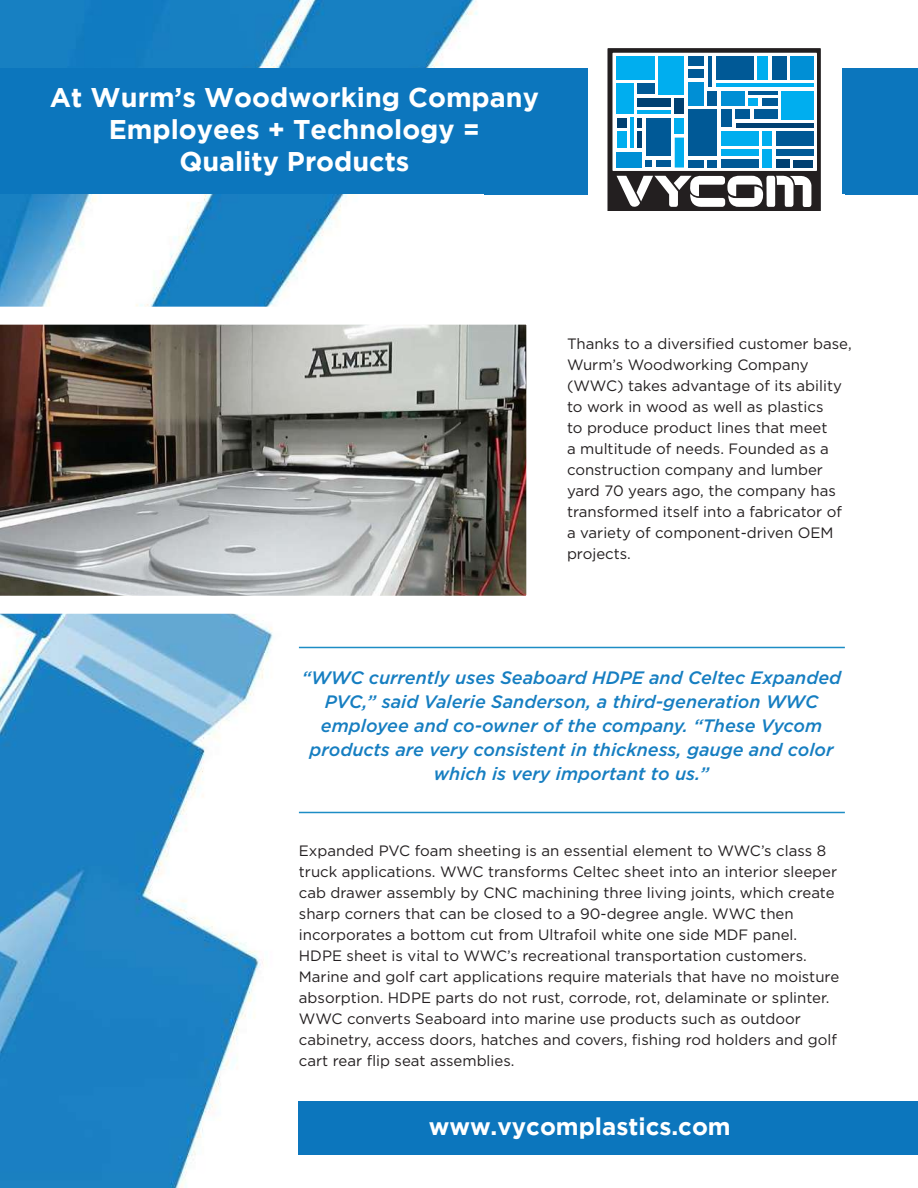
<style>
.page{position:relative;width:918px;height:1188px;background:#fff}
.page>*{position:absolute;margin:0;border:0;box-sizing:border-box;transform-origin:0 0}
.t1{font:700 27px/32.4px "Gotham";color:#fff;text-align:center}
.t2{font:700 24px "Gotham";color:#fff}
.t3{font:italic 500 18px/24px "Gotham";color:#167ec1;text-align:center}
.t4{font:15px/21px "Gotham";color:#231f20}
</style>
<div class="page">
<img style="left:0;top:0;width:484px;height:1188px">
<svg style="left:0;top:307px;width:527px;height:307px;background:#94918d"></svg>
<hr style="left:299px;top:647px;width:546px;height:1px;background:#1d8dc5">
<hr style="left:299px;top:812px;width:546px;height:1px;background:#1d8dc5">
<div style="left:0;top:68px;width:918px;height:126px;background:#0c76bd"></div>
<div style="left:298px;top:1101px;width:620px;height:54px;background:#0c76bd"></div>
<div style="left:588px;top:48px;width:254px;height:163px;background:#fff"></div>
<svg style="left:607px;top:48px;width:214px;height:163px"></svg>
<h1 class="t1" style="left:50px;top:80px;width:490px">At Wurm’s Woodworking Company<br>Employees + Technology =<br>Quality Products</h1>
<p class="t4" style="left:567px;top:333px;width:286px">Thanks to a diversified customer base,<br>Wurm’s Woodworking Company (WWC) takes advantage of its ability to work in wood as well as plastics<br>to produce product lines that meet<br>a multitude of needs. Founded as a construction company and lumber yard 70 years ago, the company has transformed itself into a fabricator of a variety of component-driven OEM projects.</p>
<p class="t3" style="left:302px;top:666px;width:541px">“WWC currently uses Seaboard HDPE and Celtec Expanded PVC,” said Valerie Sanderson, a third-generation WWC employee and co-owner of the company. “These Vycom products are very consistent in thickness, gauge and color which is very important to us.”</p>
<p class="t4" style="left:299px;top:840px;width:542px">Expanded PVC foam sheeting is an essential element to WWC’s class 8 truck applications. WWC transforms Celtec sheet into an interior sleeper cab drawer assembly by CNC machining three living joints, which create sharp corners that can be closed to a 90-degree angle. WWC then incorporates a bottom cut from Ultrafoil white one side MDF panel.<br>HDPE sheet is vital to WWC’s recreational transportation customers.<br>Marine and golf cart applications require materials that have no moisture absorption. HDPE parts do not rust, corrode, rot, delaminate or splinter.<br>WWC converts Seaboard into marine use products such as outdoor cabinetry, access doors, hatches and covers, fishing rod holders and golf cart rear flip seat assemblies.</p>
<h2 class="t2" style="left:429px;top:1112px;width:304px">www.vycomplastics.com</h2>
</div>
